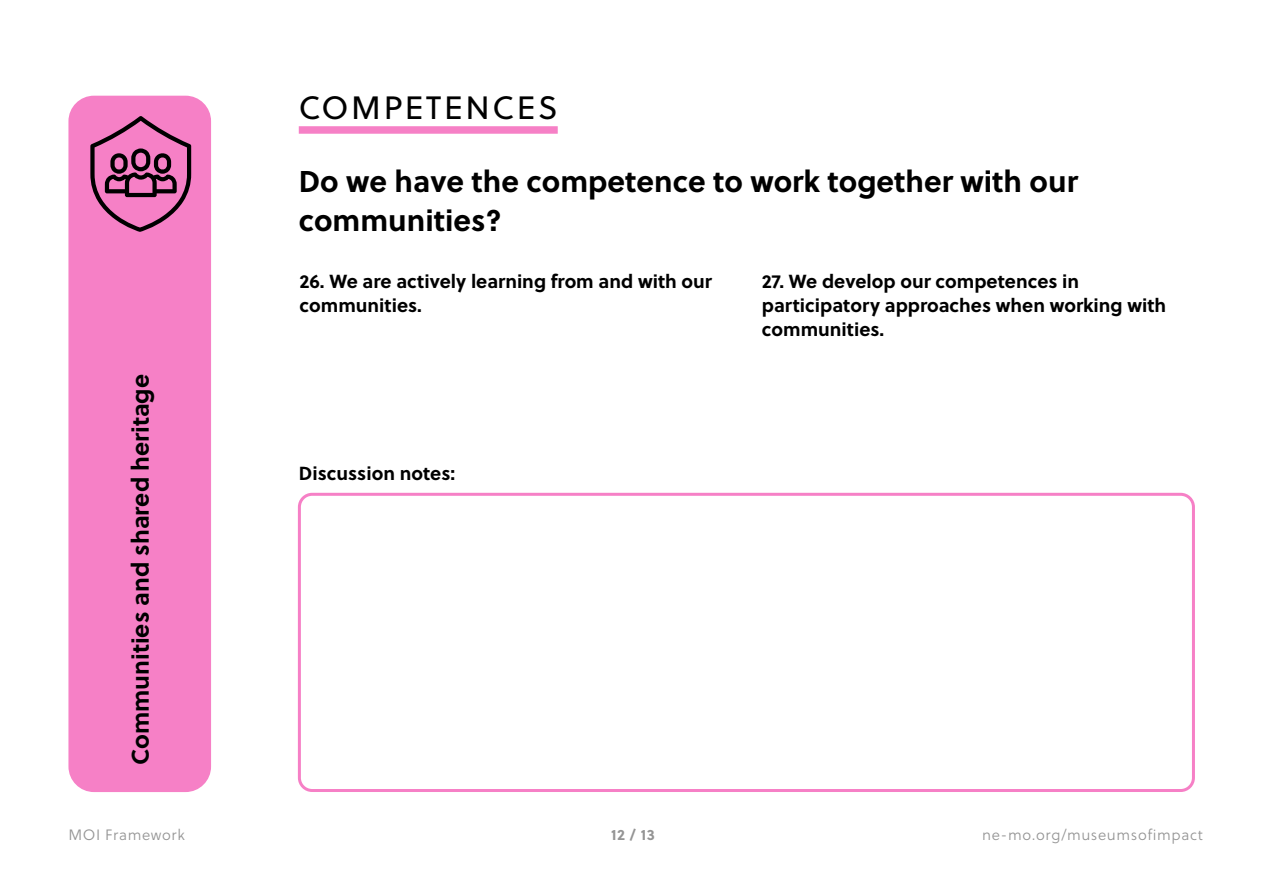
<style>
.page{position:relative;width:1263px;height:893px;background:#fff}
.page>*{position:absolute;margin:0;border:0;box-sizing:border-box;transform-origin:0 0}
.subheader_impact{font:32.25px "Soleil";letter-spacing:.08em;color:#000}
.question_no_underlin{font:700 30px/39px "Soleil";color:#000}
.t1{font:700 24px "Soleil";color:#000}
.statements{font:700 18.9px/24px "Soleil";color:#000}
.t2{font:15px "Soleil Lt";letter-spacing:.04em;color:#949494}
.t3{font:700 15px "Soleil";color:#949494}
</style>
<div class="page">
<div style="left:68px;top:96px;width:143px;height:696px;background:#f680c6;border-radius:26px"></div>
<svg style="left:90px;top:116px;width:101px;height:116px"></svg>
<div style="left:298px;top:493px;width:897px;height:299px;border:3px solid #f680c6;border-radius:13px"></div>
<div style="left:299px;top:126px;width:259px;height:8px;background:#f680c6"></div>
<p class="subheader_impact" style="left:299px;top:85px;width:260px">COMPETENCES</p>
<h3 class="question_no_underlin" style="left:299px;top:160px;width:781px">Do we have the competence to work together with our communities?</h3>
<p class="t1" style="left:122px;top:765px;width:392px;rotate:-90deg">Communities and shared heritage</p>
<p class="statements" style="left:300px;top:268px;width:414px">26. We are actively learning from and with our communities.</p>
<p class="statements" style="left:762px;top:268px;width:406px">27. We develop our competences in participatory approaches when working with communities.</p>
<p class="statements" style="left:299px;top:460px;width:158px">Discussion notes:</p>
<p class="t2" style="left:68px;top:824px;width:118px">MOI Framework</p>
<p class="t3" style="left:611px;top:823px;width:45px">12 / 13</p>
<p class="t2" style="left:982px;top:824px;width:222px">ne-mo.org/museumsofimpact</p>
</div>
